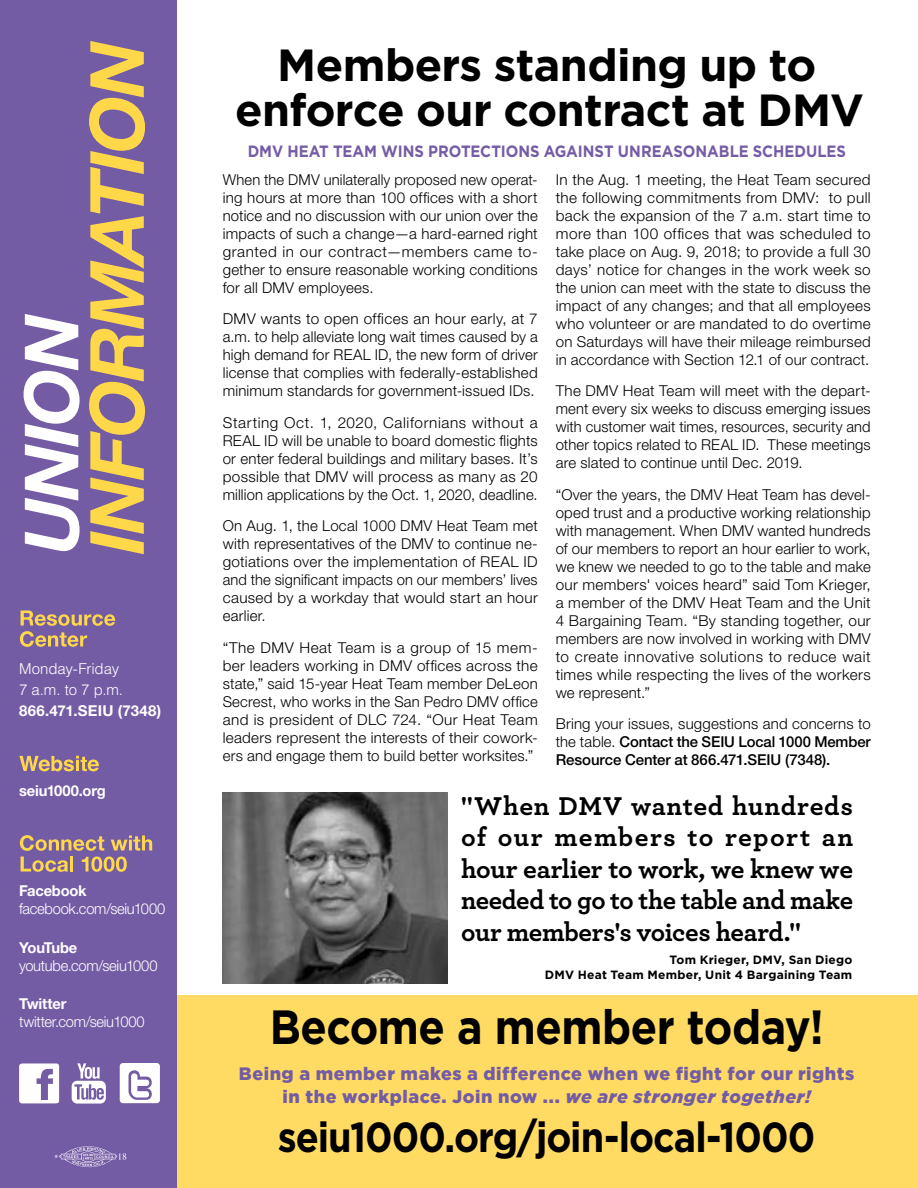
<style>
.page{position:relative;width:918px;height:1188px;background:#fff}
.page>*{position:absolute;margin:0;border:0;box-sizing:border-box;transform-origin:0 0}
.t1{font:700 48px "Gotham";letter-spacing:-.01em;color:#000;scale:.9 1}
.t2{font:700 45px/45px "Gotham";letter-spacing:-.015em;color:#000;text-align:center}
.t3{font:700 42px "Gotham";letter-spacing:-.025em;color:#000;scale:.9 1}
.t4{font:700 27px/31.5px "Archer";letter-spacing:-.015em;color:#000;text-align:justify}
.t5{font:900 18px/22.5px "Gotham";letter-spacing:.03em;color:#745ca5;text-align:center}
.t6{font:700 16.35px "Gotham";color:#745ca5;scale:.91 1}
.t7{font:300 15px/18px "Helvetica Neue LT Std";letter-spacing:.015em;color:#000;text-align:justify}
.t8{font:500 15px/18px "Helvetica Neue LT Std";letter-spacing:-.005em;color:#000;text-align:justify}
.t9{font:300 15px "Helvetica Neue LT Std";letter-spacing:-.02em;color:#fff}
.t10{font:700 15px "Helvetica Neue LT Std";letter-spacing:-.01em;color:#fff}
.t11{font:300 15px/21px "Helvetica";letter-spacing:-.01em;color:#fff}
.t12{font:700 15px "Helvetica Neue LT Std";letter-spacing:.015em;color:#fff}
.t13{font:700 15px "Helvetica Neue LT Std";letter-spacing:-.05em;color:#fff}
.t14{font:700 12px/14.4px "Gotham";letter-spacing:.02em;color:#000;text-align:right}
.s1{font-weight:300}
.s2{font-style:italic}
</style>
<div class="page">
<div style="left:0;top:0;width:177px;height:1188px;background:#745ca5"></div>
<svg style="left:89px;top:41px;width:56px;height:513px"></svg>
<svg style="left:24px;top:314px;width:56px;height:237px"></svg>
<svg style="left:20px;top:611px;width:95px;height:36px"></svg>
<svg style="left:19px;top:756px;width:80px;height:15px"></svg>
<svg style="left:20px;top:835px;width:132px;height:37px"></svg>
<svg style="left:120px;top:1063px;width:40px;height:40px;background:#e5e1ee"></svg>
<svg style="left:72px;top:1063px;width:34px;height:41px"></svg>
<svg style="left:19px;top:1063px;width:40px;height:41px"></svg>
<svg style="left:55px;top:1146px;width:71px;height:22px"></svg>
<div style="left:177px;top:996px;width:741px;height:192px;background:#ffdb63"></div>
<img style="left:223px;top:793px;width:225px;height:191px">
<p class="t11" style="left:19px;top:657px;width:106px">Monday-Friday<br>7 a.m. to 7 p.m.</p>
<p class="t12" style="left:19px;top:702px;width:144px">866.471.SEIU (7348)</p>
<p class="t10" style="left:19px;top:781px;width:88px">seiu1000.org</p>
<p class="t10" style="left:19px;top:882px;width:69px">Facebook</p>
<p class="t9" style="left:19px;top:900px;width:148px">facebook.com/seiu1000</p>
<p class="t13" style="left:19px;top:938px;width:60px">YouTube</p>
<p class="t9" style="left:19px;top:956px;width:140px">youtube.com/seiu1000</p>
<p class="t10" style="left:19px;top:994px;width:49px">Twitter</p>
<p class="t9" style="left:19px;top:1012px;width:127px">twitter.com/seiu1000</p>
<h2 class="t2" style="left:235px;top:41px;width:630px">Members standing up to enforce our contract at DMV</h2>
<p class="t6" style="left:248px;top:142px;width:659px">DMV HEAT TEAM WINS PROTECTIONS AGAINST UNREASONABLE SCHEDULES</p>
<p class="t7" style="left:223px;top:170px;width:317px">When the DMV unilaterally proposed new operat&shy;ing hours at more than 100 offices with a short notice and no discussion with our union over the impacts of such a change—a hard-earned right granted in our contract—members came to&shy;gether to ensure reasonable working conditions for all DMV employees.</p>
<p class="t7" style="left:223px;top:309px;width:317px">DMV wants to open offices an hour early, at 7 a.m. to help alleviate long wait times caused by a high demand for REAL ID, the new form of driver license that complies with federally-established minimum standards for government-issued IDs.</p>
<p class="t7" style="left:223px;top:413px;width:317px">Starting Oct. 1, 2020, Californians without a REAL ID will be unable to board domestic flights or enter federal buildings and military bases. It’s possible that DMV will process as many as 20 million applications by the Oct. 1, 2020, deadline.</p>
<p class="t7" style="left:223px;top:516px;width:317px">On Aug. 1, the Local 1000 DMV Heat Team met with representatives of the DMV to continue ne&shy;gotiations over the implementation of REAL ID and the significant impacts on our members’ lives caused by a workday that would start an hour earlier.</p>
<p class="t7" style="left:223px;top:638px;width:317px">“The DMV Heat Team is a group of 15 mem&shy;ber leaders working in DMV offices across the state,” said 15-year Heat Team member DeLeon Secrest, who works in the San Pedro DMV office and is president of DLC 724. “Our Heat Team leaders represent the interests of their cowork&shy;ers and engage them to build better worksites.”</p>
<p class="t7" style="left:556px;top:170px;width:317px">In the Aug. 1 meeting, the Heat Team secured the following commitments from DMV: to pull back the expansion of the 7 a.m. start time to more than 100 offices that was scheduled to take place on Aug. 9, 2018; to provide a full 30 days’ notice for changes in the work week so the union can meet with the state to discuss the impact of any changes; and that all employees who volunteer or are mandated to do overtime on Saturdays will have their mileage reimbursed in accordance with Section 12.1 of our contract.</p>
<p class="t7" style="left:556px;top:381px;width:317px">The DMV Heat Team will meet with the depart&shy;ment every six weeks to discuss emerging issues with customer wait times, resources, security and other topics related to REAL ID. These meetings are slated to continue until Dec. 2019.</p>
<p class="t7" style="left:556px;top:485px;width:317px">“Over the years, the DMV Heat Team has devel&shy;oped trust and a productive working relationship with management. When DMV wanted hundreds of our members to report an hour earlier to work, we knew we needed to go to the table and make our members' voices heard” said Tom Krieger, a member of the DMV Heat Team and the Unit 4 Bargaining Team. “By standing together, our members are now involved in working with DMV to create innovative solutions to reduce wait times while respecting the lives of the workers we represent.”</p>
<p class="t8" style="left:556px;top:715px;width:317px"><span class="s1">Bring your issues, suggestions and concerns to the table.</span> Contact the SEIU Local 1000 Member Resource Center at 866.471.SEIU (7348).</p>
<h3 class="t4" style="left:461px;top:788px;width:394px">"When DMV wanted hundreds of our members to report an hour earlier to work, we knew we needed to go to the table and make our members's voices heard."</h3>
<p class="t14" style="left:545px;top:952px;width:309px">Tom Krieger, DMV, San Diego<br>DMV Heat Team Member, Unit 4 Bargaining Team</p>
<h1 class="t1" style="left:270px;top:999px;width:617px">Become a member today!</h1>
<p class="t5" style="left:239px;top:1062px;width:617px">Being a member makes a difference when we fight for our rights in the workplace. Join now ... <span class="s2">we are stronger together!</span></p>
<h3 class="t3" style="left:278px;top:1112px;width:599px">seiu1000.org/join-local-1000</h3>
</div>
